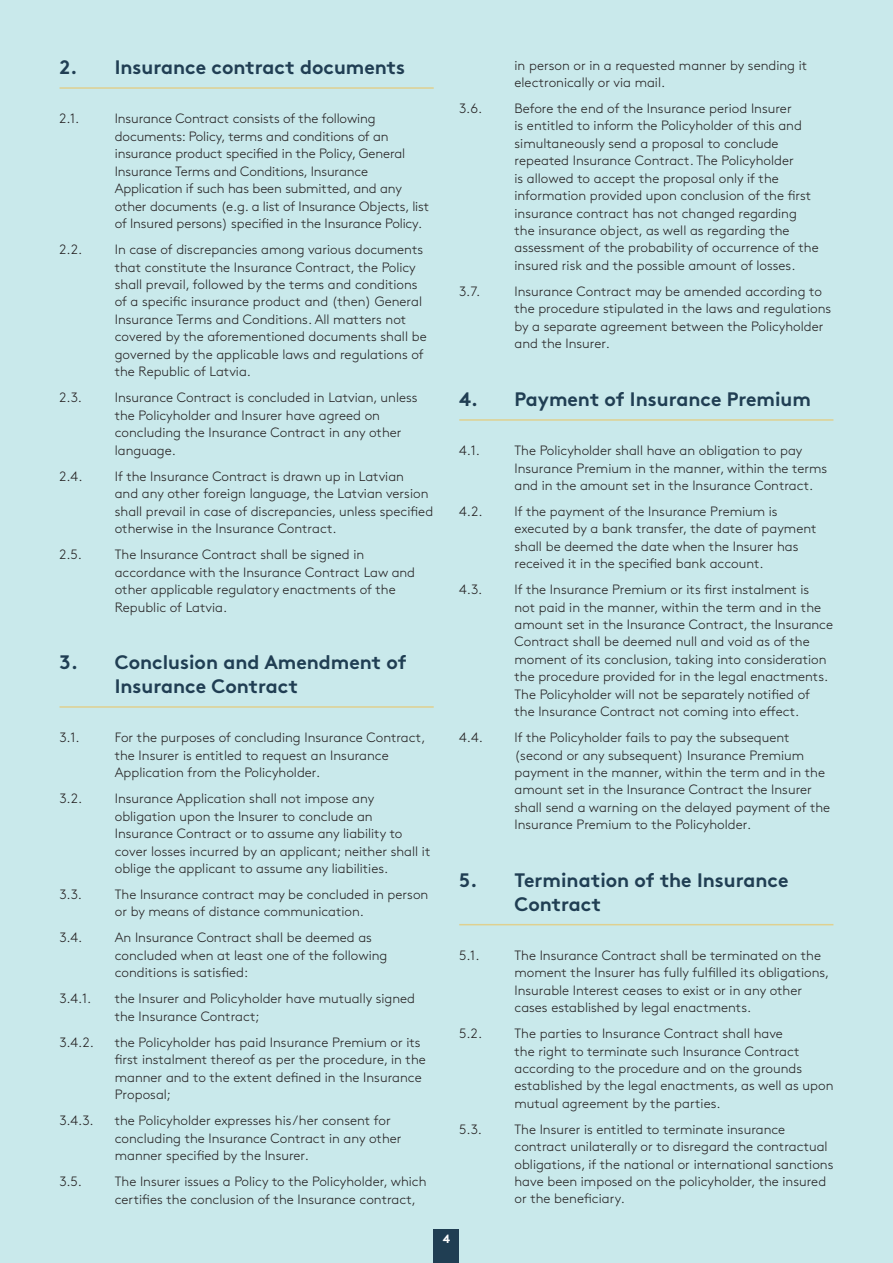
<style>
.page{position:relative;width:893px;height:1263px;background:#c9e9eb}
.page>*{position:absolute;margin:0;border:0;box-sizing:border-box;transform-origin:0 0}
.t1{font:19.5px/23.5px "Gjen Brown OT Bold Alt";color:#203e53}
.t2{font:300 13.5px/17.4px "Gjen Brown OT";color:#231f20}
.t3{font:12px "Gjen Brown OT Bold Alt";color:#fff}
</style>
<div class="page">
<div style="left:434px;top:1229px;width:25px;height:34px;background:#203e53"></div>
<hr style="left:60px;top:87px;width:374px;height:2px;background:#dfd08f">
<hr style="left:60px;top:706px;width:374px;height:2px;background:#dfd08f">
<hr style="left:459px;top:419px;width:374px;height:2px;background:#dfd08f">
<hr style="left:459px;top:924px;width:374px;height:1px;background:#dfd08f">
<h1 class="t1" style="left:60px;top:54px;width:347px">2. Insurance contract documents</h1>
<p class="t2" style="left:60px;top:109px;width:21px">2.1.</p>
<p class="t2" style="left:115px;top:109px;width:316px">Insurance Contract consists of the following documents: Policy, terms and conditions of an insurance product specified in the Policy, General Insurance Terms and Conditions, Insurance Application if such has been submitted, and any other documents (e.g. a list of Insurance Objects, list of Insured persons) specified in the Insurance Policy.</p>
<p class="t2" style="left:60px;top:240px;width:24px">2.2.</p>
<p class="t2" style="left:115px;top:240px;width:313px">In case of discrepancies among various documents that constitute the Insurance Contract, the Policy shall prevail, followed by the terms and conditions of a specific insurance product and (then) General Insurance Terms and Conditions. All matters not covered by the aforementioned documents shall be governed by the applicable laws and regulations of the Republic of Latvia.</p>
<p class="t2" style="left:60px;top:388px;width:24px">2.3.</p>
<p class="t2" style="left:115px;top:388px;width:304px">Insurance Contract is concluded in Latvian, unless the Policyholder and Insurer have agreed on concluding the Insurance Contract in any other language.</p>
<p class="t2" style="left:60px;top:466px;width:24px">2.4.</p>
<p class="t2" style="left:115px;top:466px;width:320px">If the Insurance Contract is drawn up in Latvian<br>and any other foreign language, the Latvian version shall prevail in case of discrepancies, unless specified otherwise in the Insurance Contract.</p>
<p class="t2" style="left:60px;top:545px;width:24px">2.5.</p>
<p class="t2" style="left:115px;top:545px;width:302px">The Insurance Contract shall be signed in accordance with the Insurance Contract Law and other applicable regulatory enactments of the Republic of Latvia.</p>
<h1 class="t1" style="left:115px;top:649px;width:293px;text-indent:-55px">3. Conclusion and Amendment of<br>Insurance Contract</h1>
<p class="t2" style="left:60px;top:728px;width:21px">3.1.</p>
<p class="t2" style="left:115px;top:728px;width:312px">For the purposes of concluding Insurance Contract, the Insurer is entitled to request an Insurance<br>Application from the Policyholder.</p>
<p class="t2" style="left:60px;top:789px;width:24px">3.2.</p>
<p class="t2" style="left:115px;top:789px;width:317px">Insurance Application shall not impose any obligation upon the Insurer to conclude an Insurance Contract or to assume any liability to cover losses incurred by an applicant; neither shall it oblige the applicant to assume any liabilities.</p>
<p class="t2" style="left:60px;top:885px;width:24px">3.3.</p>
<p class="t2" style="left:115px;top:885px;width:315px">The Insurance contract may be concluded in person or by means of distance communication.</p>
<p class="t2" style="left:60px;top:928px;width:24px">3.4.</p>
<p class="t2" style="left:115px;top:928px;width:274px">An Insurance Contract shall be deemed as concluded when at least one of the following conditions is satisfied:</p>
<p class="t2" style="left:60px;top:989px;width:33px">3.4.1.</p>
<p class="t2" style="left:115px;top:989px;width:302px">the Insurer and Policyholder have mutually signed the Insurance Contract;</p>
<p class="t2" style="left:60px;top:1032px;width:36px">3.4.2.</p>
<p class="t2" style="left:115px;top:1032px;width:313px">the Policyholder has paid Insurance Premium or its first instalment thereof as per the procedure, in the manner and to the extent defined in the Insurance Proposal;</p>
<p class="t2" style="left:60px;top:1111px;width:36px">3.4.3.</p>
<p class="t2" style="left:115px;top:1111px;width:288px">the Policyholder expresses his/her consent for concluding the Insurance Contract in any other manner specified by the Insurer.</p>
<p class="t2" style="left:60px;top:1172px;width:24px">3.5.</p>
<p class="t2" style="left:115px;top:1172px;width:313px">The Insurer issues a Policy to the Policyholder, which certifies the conclusion of the Insurance contract,</p>
<p class="t2" style="left:514px;top:55px;width:294px">in person or in a requested manner by sending it electronically or via mail.</p>
<p class="t2" style="left:459px;top:99px;width:24px">3.6.</p>
<p class="t2" style="left:514px;top:99px;width:306px">Before the end of the Insurance period Insurer<br>is entitled to inform the Policyholder of this and simultaneously send a proposal to conclude repeated Insurance Contract. The Policyholder<br>is allowed to accept the proposal only if the information provided upon conclusion of the first insurance contract has not changed regarding the insurance object, as well as regarding the assessment of the probability of occurrence of the insured risk and the possible amount of losses.</p>
<p class="t2" style="left:459px;top:281px;width:23px">3.7.</p>
<p class="t2" style="left:514px;top:281px;width:318px">Insurance Contract may be amended according to the procedure stipulated in the laws and regulations by a separate agreement between the Policyholder and the Insurer.</p>
<h1 class="t1" style="left:459px;top:385px;width:353px">4. Payment of Insurance Premium</h1>
<p class="t2" style="left:459px;top:441px;width:22px">4.1.</p>
<p class="t2" style="left:514px;top:441px;width:314px">The Policyholder shall have an obligation to pay<br>Insurance Premium in the manner, within the terms and in the amount set in the Insurance Contract.</p>
<p class="t2" style="left:459px;top:502px;width:25px">4.2.</p>
<p class="t2" style="left:514px;top:502px;width:303px">If the payment of the Insurance Premium is executed by a bank transfer, the date of payment shall be deemed the date when the Insurer has received it in the specified bank account.</p>
<p class="t2" style="left:459px;top:580px;width:25px">4.3.</p>
<p class="t2" style="left:514px;top:580px;width:320px">If the Insurance Premium or its first instalment is not paid in the manner, within the term and in the amount set in the Insurance Contract, the Insurance Contract shall be deemed null and void as of the moment of its conclusion, taking into consideration the procedure provided for in the legal enactments.<br>The Policyholder will not be separately notified of the Insurance Contract not coming into effect.</p>
<p class="t2" style="left:459px;top:728px;width:25px">4.4.</p>
<p class="t2" style="left:514px;top:728px;width:317px">If the Policyholder fails to pay the subsequent (second or any subsequent) Insurance Premium payment in the manner, within the term and in the amount set in the Insurance Contract the Insurer shall send a warning on the delayed payment of the Insurance Premium to the Policyholder.</p>
<h1 class="t1" style="left:514px;top:867px;width:275px;text-indent:-55px">5. Termination of the Insurance<br>Contract</h1>
<p class="t2" style="left:459px;top:945px;width:22px">5.1.</p>
<p class="t2" style="left:514px;top:945px;width:316px">The Insurance Contract shall be terminated on the moment the Insurer has fully fulfilled its obligations, Insurable Interest ceases to exist or in any other cases established by legal enactments.</p>
<p class="t2" style="left:459px;top:1024px;width:24px">5.2.</p>
<p class="t2" style="left:514px;top:1024px;width:320px">The parties to Insurance Contract shall have<br>the right to terminate such Insurance Contract according to the procedure and on the grounds established by the legal enactments, as well as upon mutual agreement by the parties.</p>
<p class="t2" style="left:459px;top:1119px;width:24px">5.3.</p>
<p class="t2" style="left:514px;top:1119px;width:320px">The Insurer is entitled to terminate insurance contract unilaterally or to disregard the contractual obligations, if the national or international sanctions have been imposed on the policyholder, the insured or the beneficiary.</p>
<p class="t3" style="left:443px;top:1229px;width:9px">4</p>
</div>
